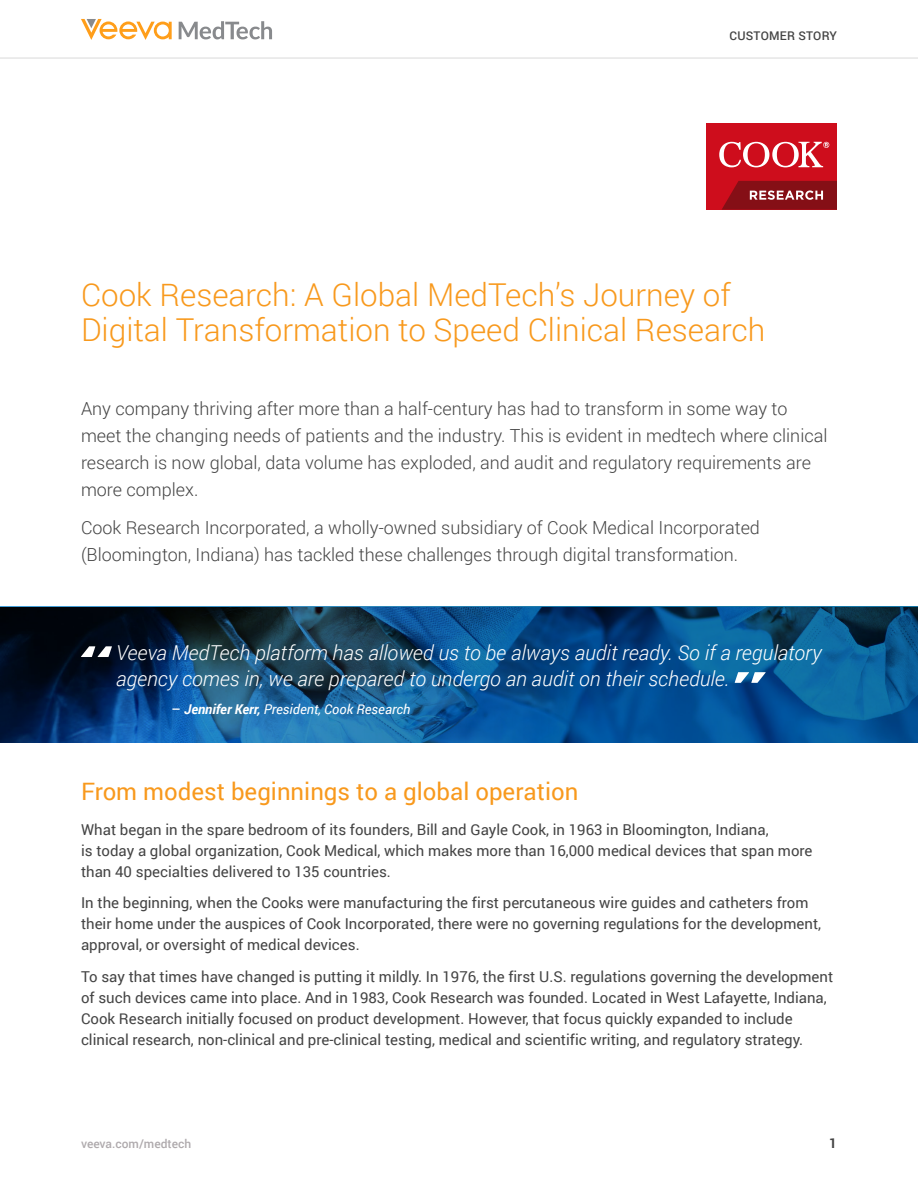
<style>
.page{position:relative;width:918px;height:1188px;background:#fff}
.page>*{position:absolute;margin:0;border:0;box-sizing:border-box;transform-origin:0 0}
.t1{font:300 31.5px/34.5px "Roboto";color:#f8991d}
.t2{font:24px "Roboto";color:#f8991d}
.t3{font:italic 300 20.55px/25.5px "Roboto";color:#fff}
.t4{font:300 18px/27px "Roboto";color:#444}
.t5{font:15px/21px "Roboto";color:#444}
.t6{font:italic 13.5px "Roboto";color:#fff}
.t7{font:700 13.5px "Roboto";color:#444}
.t8{font:500 12px "Roboto";color:#afaaad}
.t9{font:500 12px "Roboto";letter-spacing:.02em;color:#444}
.s1{font-weight:500;font-style:normal}
.s2{font-weight:700}
</style>
<div class="page">
<hr style="left:0;top:58px;width:918px;height:1px;background:#d9d9d9">
<svg style="left:179px;top:21px;width:93px;height:18px"></svg>
<svg style="left:81px;top:19px;width:91px;height:21px"></svg>
<svg style="left:0;top:607px;width:918px;height:136px;background:#0b487a"></svg>
<div style="left:706px;top:123px;width:131px;height:87px;background:#ce0d1c"></div>
<svg style="left:719px;top:142px;width:110px;height:25px"></svg>
<svg style="left:722px;top:181px;width:115px;height:29px;background:#96262d"></svg>
<svg style="left:81px;top:646px;width:31px;height:11px"></svg>
<svg style="left:735px;top:672px;width:31px;height:11px"></svg>
<p class="t9" style="left:730px;top:27px;width:109px">CUSTOMER STORY</p>
<h1 class="t1" style="left:81px;top:277px;width:686px">Cook Research: A Global MedTech’s Journey of<br>Digital Transformation to Speed Clinical Research</h1>
<p class="t4" style="left:81px;top:395px;width:748px">Any company thriving after more than a half-century has had to transform in some way to meet the changing needs of patients and the industry. This is evident in medtech where clinical research is now global, data volume has exploded, and audit and regulatory requirements are more complex.</p>
<p class="t4" style="left:81px;top:513px;width:680px">Cook Research Incorporated, a wholly-owned subsidiary of Cook Medical Incorporated (Bloomington, Indiana) has tackled these challenges through digital transformation.</p>
<h3 class="t3" style="left:116px;top:640px;width:707px">Veeva MedTech platform has allowed us to be always audit ready. So if a regulatory agency comes in, we are prepared to undergo an audit on their schedule.</h3>
<p class="t6" style="left:171px;top:700px;width:240px"><span class="s1">–</span> <span class="s2">Jennifer Kerr,</span> President, Cook Research</p>
<h2 class="t2" style="left:81px;top:775px;width:499px">From modest beginnings to a global operation</h2>
<p class="t5" style="left:81px;top:818px;width:733px">What began in the spare bedroom of its founders, Bill and Gayle Cook, in 1963 in Bloomington, Indiana,<br>is today a global organization, Cook Medical, which makes more than 16,000 medical devices that span more than 40 specialties delivered to 135 countries.</p>
<p class="t5" style="left:81px;top:892px;width:742px">In the beginning, when the Cooks were manufacturing the first percutaneous wire guides and catheters from their home under the auspices of Cook Incorporated, there were no governing regulations for the development, approval, or oversight of medical devices.</p>
<p class="t5" style="left:81px;top:966px;width:754px">To say that times have changed is putting it mildly. In 1976, the first U.S. regulations governing the development of such devices came into place. And in 1983, Cook Research was founded. Located in West Lafayette, Indiana, Cook Research initially focused on product development. However, that focus quickly expanded to include clinical research, non-clinical and pre-clinical testing, medical and scientific writing, and regulatory strategy.</p>
<p class="t8" style="left:81px;top:1135px;width:112px">veeva.com/medtech</p>
<p class="t7" style="left:829px;top:1133px;width:9px">1</p>
</div>
